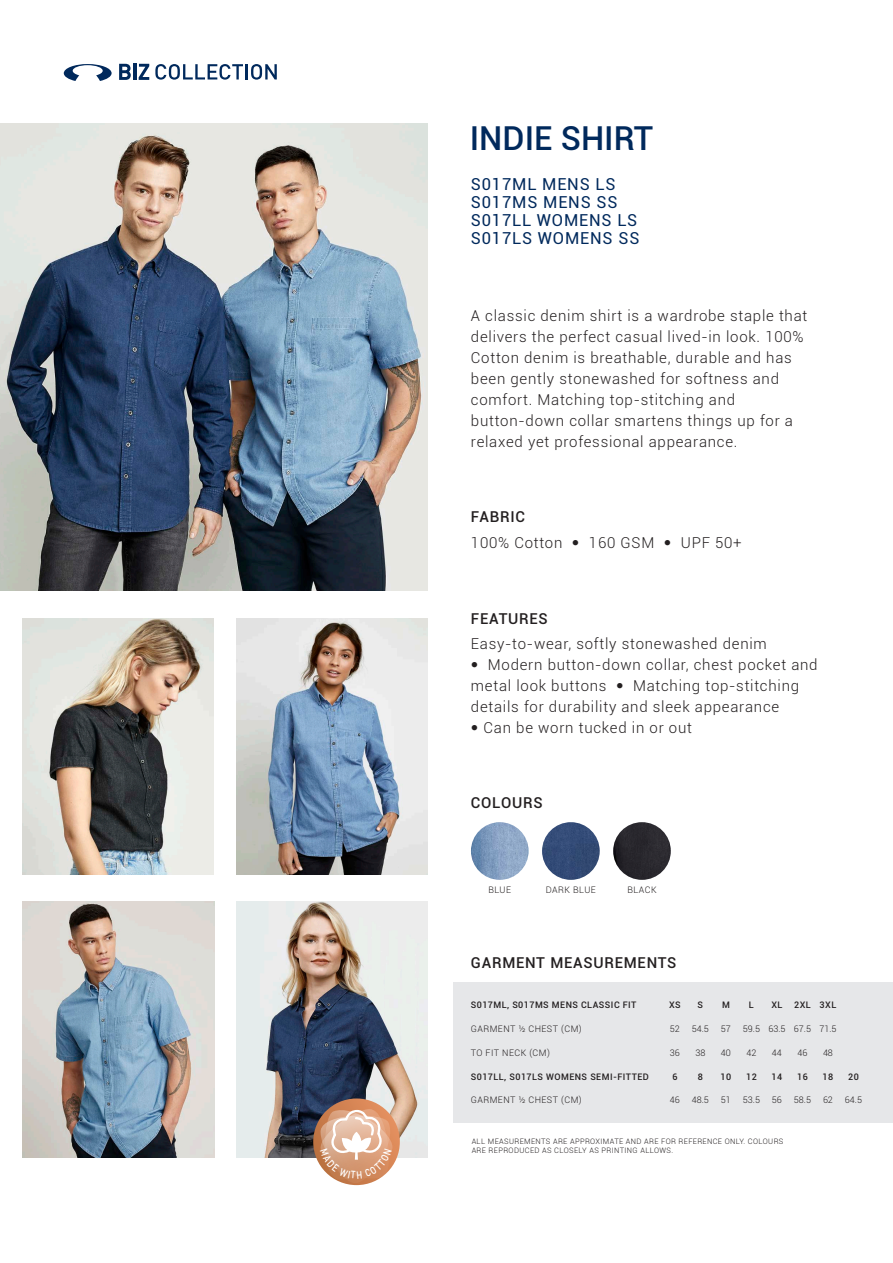
<style>
.page{position:relative;width:893px;height:1263px;background:#fff}
.page>*{position:absolute;margin:0;border:0;box-sizing:border-box;transform-origin:0 0}
.t1{font:500 33px "Roboto";color:#00295c}
.t2{font:16.5px "Roboto";letter-spacing:.05em;color:#00295c}
.Bullet_Points{font:300 15px/21px "Roboto";letter-spacing:.05em;color:#231f20}
.Bullet_Points-2{font:500 15px "Roboto";letter-spacing:.05em;color:#231f20}
.Table_Normal{font:300 9px "Roboto";letter-spacing:.035em;color:#231f20}
.t3{font:500 9px "Roboto";letter-spacing:.05em;color:#231f20}
.Bullet_Points-3{font:300 9px "Roboto";letter-spacing:.05em;color:#231f20}
.Table_Normal-2{font:300 7.5px/9px "Roboto";letter-spacing:.05em;color:#231f20}
.s1{font-family:"Helvetica Neue LT Std";font-weight:100;font-stretch:condensed}
</style>
<div class="page">
<img style="left:0;top:124px;width:428px;height:467px">
<svg style="left:64px;top:64px;width:48px;height:17px"></svg>
<svg style="left:119px;top:64px;width:12px;height:16px"></svg>
<hr style="left:133px;top:64px;width:3px;height:16px;background:#00295c">
<svg style="left:139px;top:64px;width:10px;height:16px"></svg>
<svg style="left:155px;top:64px;width:122px;height:16px"></svg>
<img style="left:23px;top:619px;width:191px;height:255px">
<img style="left:23px;top:902px;width:191px;height:255px">
<img style="left:237px;top:618px;width:191px;height:256px">
<img style="left:236px;top:902px;width:192px;height:255px">
<img style="left:471px;top:822px;width:58px;height:58px;border-radius:29px">
<img style="left:542px;top:822px;width:58px;height:58px;border-radius:29px">
<img style="left:613px;top:822px;width:58px;height:58px;border-radius:29px">
<svg style="left:313px;top:1098px;width:87px;height:87px"></svg>
<div style="left:454px;top:982px;width:439px;height:141px;background:#e6e7e9"></div>
<svg style="left:320px;top:1109px;width:72px;height:74px"></svg>
<p class="t1" style="left:470px;top:115px;width:185px">INDIE SHIRT</p>
<p class="t2" style="left:471px;top:173px;width:146px">S017ML MENS LS</p>
<p class="t2" style="left:471px;top:191px;width:148px">S017MS MENS SS</p>
<p class="t2" style="left:471px;top:209px;width:168px">S017LL WOMENS LS</p>
<p class="t2" style="left:471px;top:227px;width:170px">S017LS WOMENS SS</p>
<p class="Bullet_Points" style="left:471px;top:305px;width:338px">A classic denim shirt is a wardrobe staple that delivers the perfect casual lived-in look. 100% Cotton denim is breathable, durable and has been gently stonewashed for softness and comfort. Matching top-stitching and</p>
<p class="Bullet_Points" style="left:471px;top:410px;width:324px">button-down collar smartens things up for a relaxed yet professional appearance.</p>
<p class="Bullet_Points-2" style="left:471px;top:506px;width:56px">FABRIC</p>
<p class="Bullet_Points" style="left:471px;top:531px;width:272px">100% Cotton <span class="s1">•</span> 160 GSM <span class="s1">•</span> UPF 50+</p>
<p class="Bullet_Points-2" style="left:471px;top:608px;width:78px">FEATURES</p>
<p class="Bullet_Points" style="left:471px;top:632px;width:297px">Easy-to-wear, softly stonewashed denim</p>
<p class="Bullet_Points" style="left:471px;top:653px;width:348px"><span class="s1">•</span> Modern button-down collar, chest pocket and metal look buttons <span class="s1">•</span> Matching top-stitching details for durability and sleek appearance</p>
<p class="Bullet_Points" style="left:471px;top:716px;width:223px"><span class="s1">•</span> Can be worn tucked in or out</p>
<p class="Bullet_Points-2" style="left:471px;top:792px;width:73px">COLOURS</p>
<p class="Bullet_Points-3" style="left:488px;top:884px;width:24px">BLUE</p>
<p class="Bullet_Points-3" style="left:546px;top:884px;width:51px">DARK BLUE</p>
<p class="Bullet_Points-3" style="left:627px;top:884px;width:31px">BLACK</p>
<p class="Bullet_Points-2" style="left:471px;top:952px;width:207px">GARMENT MEASUREMENTS</p>
<p class="t3" style="left:471px;top:999px;width:167px">S017ML, S017MS MENS CLASSIC FIT</p>
<p class="t3" style="left:669px;top:999px;width:13px">XS</p>
<p class="t3" style="left:698px;top:999px;width:7px">S</p>
<p class="t3" style="left:722px;top:999px;width:9px">M</p>
<p class="t3" style="left:749px;top:999px;width:6px">L</p>
<p class="t3" style="left:771px;top:999px;width:13px">XL</p>
<p class="t3" style="left:794px;top:999px;width:18px">2XL</p>
<p class="t3" style="left:820px;top:999px;width:18px">3XL</p>
<p class="Table_Normal" style="left:471px;top:1023px;width:112px">GARMENT ½ CHEST (CM)</p>
<p class="Table_Normal" style="left:670px;top:1023px;width:11px">52</p>
<p class="Table_Normal" style="left:692px;top:1023px;width:19px">54.5</p>
<p class="Table_Normal" style="left:721px;top:1023px;width:11px">57</p>
<p class="Table_Normal" style="left:743px;top:1023px;width:19px">59.5</p>
<p class="Table_Normal" style="left:768px;top:1023px;width:19px">63.5</p>
<p class="Table_Normal" style="left:794px;top:1023px;width:19px">67.5</p>
<p class="Table_Normal" style="left:819px;top:1023px;width:19px">71.5</p>
<p class="Table_Normal" style="left:471px;top:1046px;width:81px">TO FIT NECK (CM)</p>
<p class="Table_Normal" style="left:670px;top:1046px;width:11px">36</p>
<p class="Table_Normal" style="left:695px;top:1046px;width:11px">38</p>
<p class="Table_Normal" style="left:721px;top:1046px;width:11px">40</p>
<p class="Table_Normal" style="left:746px;top:1046px;width:11px">42</p>
<p class="Table_Normal" style="left:772px;top:1046px;width:11px">44</p>
<p class="Table_Normal" style="left:797px;top:1046px;width:11px">46</p>
<p class="Table_Normal" style="left:823px;top:1046px;width:11px">48</p>
<p class="t3" style="left:471px;top:1070px;width:180px">S017LL, S017LS WOMENS SEMI-FITTED</p>
<p class="t3" style="left:672px;top:1070px;width:7px">6</p>
<p class="t3" style="left:698px;top:1070px;width:7px">8</p>
<p class="t3" style="left:721px;top:1070px;width:12px">10</p>
<p class="t3" style="left:746px;top:1070px;width:12px">12</p>
<p class="t3" style="left:772px;top:1070px;width:12px">14</p>
<p class="t3" style="left:797px;top:1070px;width:12px">16</p>
<p class="t3" style="left:823px;top:1070px;width:12px">18</p>
<p class="t3" style="left:848px;top:1070px;width:12px">20</p>
<p class="Table_Normal" style="left:471px;top:1094px;width:112px">GARMENT ½ CHEST (CM)</p>
<p class="Table_Normal" style="left:670px;top:1094px;width:11px">46</p>
<p class="Table_Normal" style="left:692px;top:1094px;width:19px">48.5</p>
<p class="Table_Normal" style="left:721px;top:1094px;width:11px">51</p>
<p class="Table_Normal" style="left:743px;top:1094px;width:19px">53.5</p>
<p class="Table_Normal" style="left:772px;top:1094px;width:11px">56</p>
<p class="Table_Normal" style="left:794px;top:1094px;width:19px">58.5</p>
<p class="Table_Normal" style="left:823px;top:1094px;width:11px">62</p>
<p class="Table_Normal" style="left:845px;top:1094px;width:19px">64.5</p>
<p class="Table_Normal-2" style="left:472px;top:1137px;width:313px">ALL MEASUREMENTS ARE APPROXIMATE AND ARE FOR REFERENCE ONLY. COLOURS<br>ARE REPRODUCED AS CLOSELY AS PRINTING ALLOWS.</p>
</div>
